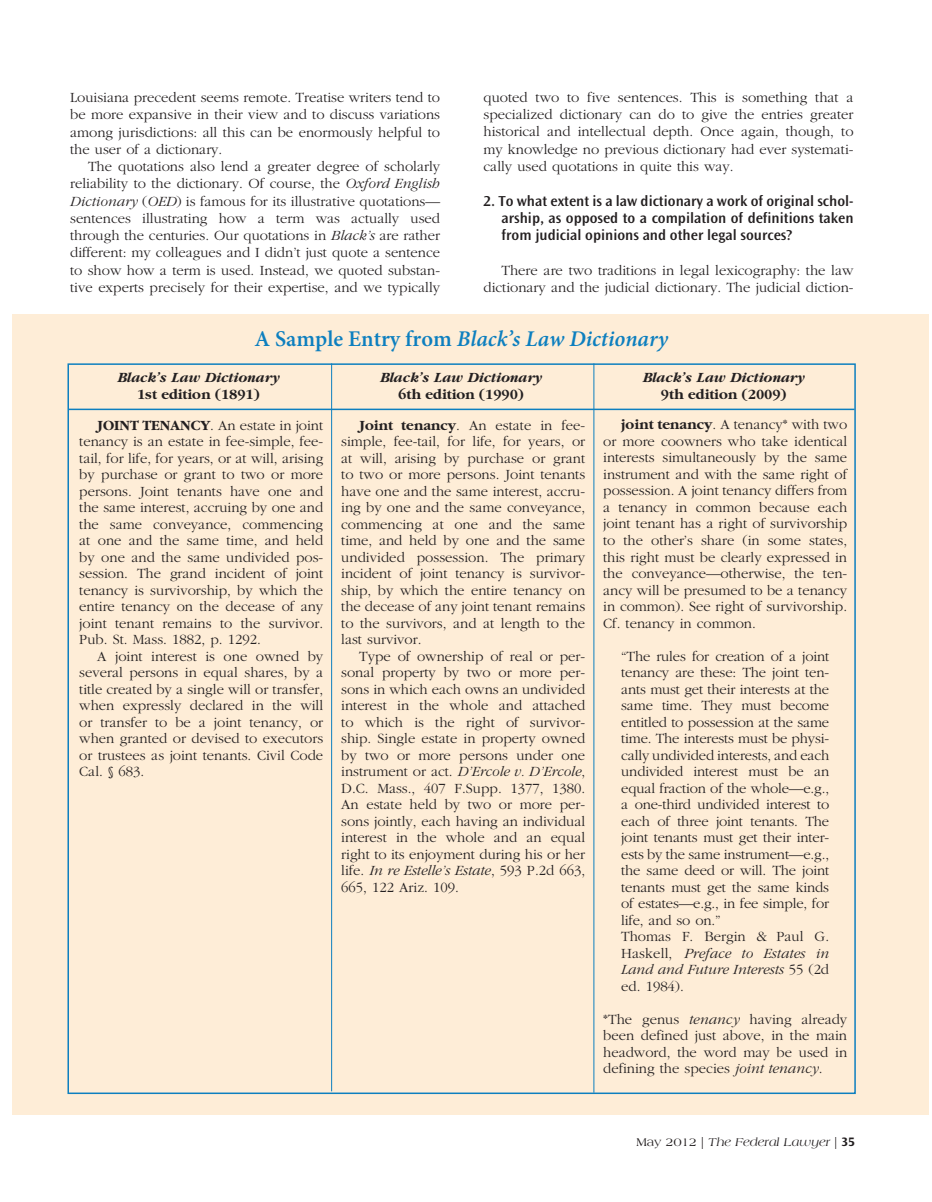
<style>
.page{position:relative;width:932px;height:1202px;background:#fff}
.page>*{position:absolute;margin:0;border:0;box-sizing:border-box;transform-origin:0 0}
.t1{font:italic 600 22.5px "Minion Pro";color:#0d7fbf}
.t2{font:600 15px/17.2px "Ocean Sans Std";color:#231f20;text-align:justify}
.t3{font:300 14.7px/16.5px "Garamond";color:#231f20;text-align:justify}
.t4{font:italic 700 14.7px "Garamond";color:#231f20}
.t5{font:700 14.7px "Garamond";color:#231f20}
.t6{font:italic 12px "Americana";color:#231f20}
.s1{font-style:italic}
.s2{font-style:normal}
.s3{font-weight:700}
.s4{font-family:"Ocean Sans Std";font-weight:700;font-style:normal;font-size:12.75px}
</style>
<div class="page">
<div style="left:12px;top:314px;width:917px;height:800px;background:#feedd7"></div>
<hr style="left:69px;top:408px;width:785px;height:2px;background:#0d7fbf">
<hr style="left:331px;top:363px;width:1px;height:728px;background:#0d7fbf">
<hr style="left:593px;top:363px;width:1px;height:729px;background:#0d7fbf">
<p class="t3" style="left:70px;top:89px;width:371px;line-height:17.2px">Louisiana precedent seems remote. Treatise writers tend to be more expansive in their view and to discuss variations among jurisdictions: all this can be enormously helpful to the user of a dictionary.</p>
<p class="t3" style="left:70px;top:158px;width:371px;line-height:17.2px;text-indent:18px">The quotations also lend a greater degree of scholarly reliability to the dictionary. Of course, the <span class="s1">Oxford English Dictionary</span> (<span class="s1">OED</span>) is famous for its illustrative quotations— sentences illustrating how a term was actually used through the centuries. Our quotations in <span class="s1">Black’s</span> are rather different: my colleagues and I didn’t just quote a sentence to show how a term is used. Instead, we quoted substan&shy;tive experts precisely for their expertise, and we typically</p>
<p class="t3" style="left:483px;top:89px;width:371px;line-height:17.2px">quoted two to five sentences. This is something that a specialized dictionary can do to give the entries greater historical and intellectual depth. Once again, though, to my knowledge no previous dictionary had ever systemati&shy;cally used quotations in quite this way.</p>
<p class="t2" style="left:501px;top:192px;width:353px;text-indent:-18px">2. To what extent is a law dictionary a work of original schol&shy;arship, as opposed to a compilation of definitions taken from judicial opinions and other legal sources?</p>
<p class="t3" style="left:483px;top:262px;width:371px;line-height:17.2px;text-align:right">There are two traditions in legal lexicography: the law dictionary and the judicial dictionary. The judicial diction-</p>
<h1 class="t1" style="left:254px;top:323px;width:415px"><span class="s2">A Sample Entry from</span> Black’s Law Dictionary</h1>
<p class="t4" style="left:117px;top:369px;width:164px">Black’s Law Dictionary</p>
<p class="t5" style="left:137px;top:386px;width:124px">1st edition (1891)</p>
<p class="t3" style="left:79px;top:417px;width:245px;text-indent:18px"><span class="s3">JOINT TENANCY</span>. An estate in joint tenancy is an estate in fee-simple, fee&shy;tail, for life, for years, or at will, arising by purchase or grant to two or more persons. Joint tenants have one and the same interest, accruing by one and the same conveyance, commencing at one and the same time, and held by one and the same undivided pos&shy;session. The grand incident of joint tenancy is survivorship, by which the entire tenancy on the decease of any joint tenant remains to the survivor.<br>Pub. St. Mass. 1882, p. 1292.</p>
<p class="t3" style="left:79px;top:648px;width:245px;text-indent:18px">A joint interest is one owned by several persons in equal shares, by a title created by a single will or transfer, when expressly declared in the will or transfer to be a joint tenancy, or when granted or devised to executors or trustees as joint tenants. Civil Code Cal. § 683.</p>
<p class="t4" style="left:380px;top:369px;width:164px">Black’s Law Dictionary</p>
<p class="t5" style="left:398px;top:386px;width:127px">6th edition (1990)</p>
<p class="t3" style="left:341px;top:417px;width:245px;text-indent:18px"><span class="s3">Joint tenancy</span>. An estate in fee&shy;simple, fee-tail, for life, for years, or at will, arising by purchase or grant to two or more persons. Joint tenants have one and the same interest, accru&shy;ing by one and the same conveyance, commencing at one and the same time, and held by one and the same undivided possession. The primary incident of joint tenancy is survivor&shy;ship, by which the entire tenancy on the decease of any joint tenant remains to the survivors, and at length to the last survivor.</p>
<p class="t3" style="left:341px;top:648px;width:245px;text-indent:18px">Type of ownership of real or per&shy;sonal property by two or more per&shy;sons in which each owns an undivided interest in the whole and attached to which is the right of survivor&shy;ship. Single estate in property owned by two or more persons under one instrument or act. <span class="s1">D’Ercole v. D’Ercole</span>, D.C. Mass., 407 F.Supp. 1377, 1380.<br>An estate held by two or more per&shy;sons jointly, each having an individual interest in the whole and an equal right to its enjoyment during his or her life. <span class="s1">In re Estelle’s Estate</span>, 593 P.2d 663, 665, 122 Ariz. 109.</p>
<p class="t4" style="left:642px;top:369px;width:164px">Black’s Law Dictionary</p>
<p class="t5" style="left:661px;top:386px;width:127px">9th edition (2009)</p>
<p class="t3" style="left:603px;top:417px;width:245px;text-indent:18px"><span class="s3">joint tenancy</span>. A tenancy* with two or more coowners who take identical interests simultaneously by the same instrument and with the same right of possession. A joint tenancy differs from a tenancy in common because each joint tenant has a right of survivorship to the other’s share (in some states, this right must be clearly expressed in the conveyance—otherwise, the ten&shy;ancy will be presumed to be a tenancy in common). See right of survivorship.<br>Cf. tenancy in common.</p>
<p class="t3" style="left:621px;top:648px;width:209px;text-align:left">“The rules for creation of a joint tenancy are these: The joint ten&shy;ants must get their interests at the same time. They must become entitled to possession at the same time. The interests must be physi&shy;cally undivided interests, and each undivided interest must be an equal fraction of the whole—e.g., a one-third undivided interest to each of three joint tenants. The joint tenants must get their inter&shy;ests by the same instrument—e.g., the same deed or will. The joint tenants must get the same kinds of estates—e.g., in fee simple, for life, and so on.”<br>Thomas F. Bergin &amp; Paul G.<br>Haskell, <span class="s1">Preface to Estates in<br>Land and Future Interests</span> 55 (2d ed. 1984).</p>
<p class="t3" style="left:603px;top:1011px;width:245px">*The genus <span class="s1">tenancy</span> having already been defined just above, in the main headword, the word may be used in defining the species <span class="s1">joint tenancy</span>.</p>
<p class="t6" style="left:636px;top:1135px;width:220px"><span class="s2">May 2012 |</span> The Federal Lawyer <span class="s2">|</span> <span class="s4">35</span></p>
</div>
